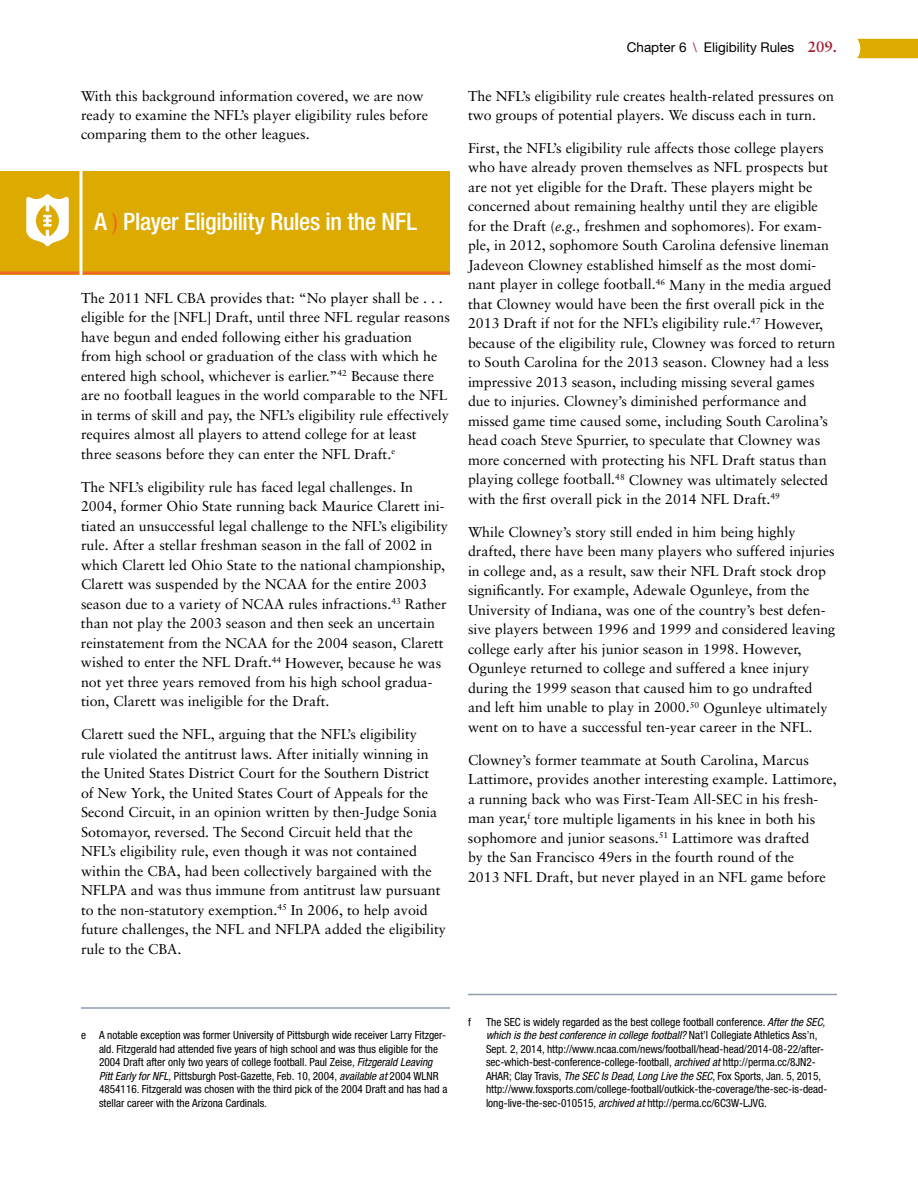
<style>
.page{position:relative;width:918px;height:1188px;background:#fff}
.page>*{position:absolute;margin:0;border:0;box-sizing:border-box;transform-origin:0 0}
.t1{font:500 condensed 24px "Helvetica Neue LT Std";letter-spacing:-.01em;color:#fff}
.t2{font:14.25px/19.5px "Sabon";color:#000}
.t3{font:13.5px "Helvetica Neue LT Std";color:#000}
.t4{font:condensed 11.25px/13.5px "Helvetica Neue LT Std";color:#000}
.s1{font-weight:400;color:#ef6724}
.s2{font-family:"Sabon";color:#a51e31}
.s3{font-family:"Sabon";font-weight:700;font-size:15px;color:#a51e31}
.s4{font-style:italic}
</style>
<div class="page">
<svg style="left:857px;top:39px;width:61px;height:19px"></svg>
<div style="left:0;top:171px;width:450px;height:104px;background:#dcaa00"></div>
<hr style="left:0;top:272px;width:450px;height:2px;background:#ef6724">
<hr style="left:80px;top:168px;width:2px;height:108px;background:#fff">
<hr style="left:81px;top:1007px;width:369px;height:2px;background:#8f9dac">
<svg style="left:26px;top:194px;width:43px;height:52px"></svg>
<hr style="left:468px;top:994px;width:369px;height:1px;background:#8f9dac">
<p class="t2" style="left:81px;top:86px;width:349px">With this background information covered, we are now ready to examine the NFL’s player eligibility rules before comparing them to the other leagues.</p>
<h1 class="t1" style="left:94px;top:207px;width:324px">A <span class="s1">)</span> Player Eligibility Rules in the NFL</h1>
<p class="t2" style="left:81px;top:288px;width:370px">The 2011 NFL CBA provides that: “No player shall be . . . eligible for the [NFL] Draft, until three NFL regular reasons have begun and ended following either his graduation<br>from high school or graduation of the class with which he entered high school, whichever is earlier.”<sup>42</sup> Because there are no football leagues in the world comparable to the NFL in terms of skill and pay, the NFL’s eligibility rule effectively requires almost all players to attend college for at least three seasons before they can enter the NFL Draft.<sup>e</sup></p>
<p class="t2" style="left:81px;top:477px;width:368px">The NFL’s eligibility rule has faced legal challenges. In 2004, former Ohio State running back Maurice Clarett ini&shy;tiated an unsuccessful legal challenge to the NFL’s eligibility rule. After a stellar freshman season in the fall of 2002 in which Clarett led Ohio State to the national championship, Clarett was suspended by the NCAA for the entire 2003 season due to a variety of NCAA rules infractions.<sup>43</sup> Rather than not play the 2003 season and then seek an uncertain reinstatement from the NCAA for the 2004 season, Clarett wished to enter the NFL Draft.<sup>44</sup> However, because he was not yet three years removed from his high school gradua&shy;tion, Clarett was ineligible for the Draft.</p>
<p class="t2" style="left:81px;top:725px;width:367px">Clarett sued the NFL, arguing that the NFL’s eligibility<br>rule violated the antitrust laws. After initially winning in the United States District Court for the Southern District<br>of New York, the United States Court of Appeals for the Second Circuit, in an opinion written by then-Judge Sonia Sotomayor, reversed. The Second Circuit held that the NFL’s eligibility rule, even though it was not contained within the CBA, had been collectively bargained with the NFLPA and was thus immune from antitrust law pursuant to the non-statutory exemption.<sup>45</sup> In 2006, to help avoid future challenges, the NFL and NFLPA added the eligibility rule to the CBA.</p>
<p class="t3" style="left:627px;top:39px;width:212px">Chapter 6 <span class="s2">\</span> Eligibility Rules <span class="s3">209.</span></p>
<p class="t2" style="left:468px;top:86px;width:368px">The NFL’s eligibility rule creates health-related pressures on two groups of potential players. We discuss each in turn.</p>
<p class="t2" style="left:468px;top:138px;width:369px">First, the NFL’s eligibility rule affects those college players who have already proven themselves as NFL prospects but are not yet eligible for the Draft. These players might be concerned about remaining healthy until they are eligible for the Draft (<span class="s4">e.g.,</span> freshmen and sophomores). For exam&shy;ple, in 2012, sophomore South Carolina defensive lineman Jadeveon Clowney established himself as the most domi&shy;nant player in college football.<sup>46</sup> Many in the media argued that Clowney would have been the first overall pick in the 2013 Draft if not for the NFL’s eligibility rule.<sup>47</sup> However, because of the eligibility rule, Clowney was forced to return to South Carolina for the 2013 season. Clowney had a less impressive 2013 season, including missing several games due to injuries. Clowney’s diminished performance and missed game time caused some, including South Carolina’s head coach Steve Spurrier, to speculate that Clowney was more concerned with protecting his NFL Draft status than playing college football.<sup>48</sup> Clowney was ultimately selected with the first overall pick in the 2014 NFL Draft.<sup>49</sup></p>
<p class="t2" style="left:468px;top:522px;width:369px">While Clowney’s story still ended in him being highly drafted, there have been many players who suffered injuries in college and, as a result, saw their NFL Draft stock drop significantly. For example, Adewale Ogunleye, from the University of Indiana, was one of the country’s best defen&shy;sive players between 1996 and 1999 and considered leaving college early after his junior season in 1998. However, Ogunleye returned to college and suffered a knee injury during the 1999 season that caused him to go undrafted and left him unable to play in 2000.<sup>50</sup> Ogunleye ultimately went on to have a successful ten-year career in the NFL.</p>
<p class="t2" style="left:468px;top:750px;width:370px">Clowney’s former teammate at South Carolina, Marcus Lattimore, provides another interesting example. Lattimore, a running back who was First-Team All-SEC in his fresh&shy;man year,<sup>f</sup> tore multiple ligaments in his knee in both his sophomore and junior seasons.<sup>51</sup> Lattimore was drafted<br>by the San Francisco 49ers in the fourth round of the<br>2013 NFL Draft, but never played in an NFL game before</p>
<p class="t4" style="left:99px;top:1029px;width:350px;text-indent:-18px">e A notable exception was former University of Pittsburgh wide receiver Larry Fitzger&shy;ald. Fitzgerald had attended five years of high school and was thus eligible for the 2004 Draft after only two years of college football. Paul Zeise, <span class="s4">Fitzgerald Leaving Pitt Early for NFL,</span> Pittsburgh Post-Gazette, Feb. 10, 2004, <span class="s4">available at</span> 2004 WLNR 4854116. Fitzgerald was chosen with the third pick of the 2004 Draft and has had a stellar career with the Arizona Cardinals.</p>
<p class="t4" style="left:468px;top:1015px;width:4px">f</p>
<p class="t4" style="left:486px;top:1015px;width:343px">The SEC is widely regarded as the best college football conference. <span class="s4">After the SEC, which is the best conference in college football?</span> Nat’l Collegiate Athletics Ass’n, Sept. 2, 2014, http://www.ncaa.com/news/football/head-head/2014-08-22/after&shy;sec-which-best-conference-college-football, <span class="s4">archived at</span> http://perma.cc/8JN2- AHAR; Clay Travis, <span class="s4">The SEC Is Dead, Long Live the SEC</span>, Fox Sports, Jan. 5, 2015, http://www.foxsports.com/college-football/outkick-the-coverage/the-sec-is-dead&shy;long-live-the-sec-010515, <span class="s4">archived at</span> http://perma.cc/6C3W-LJVG.</p>
</div>
